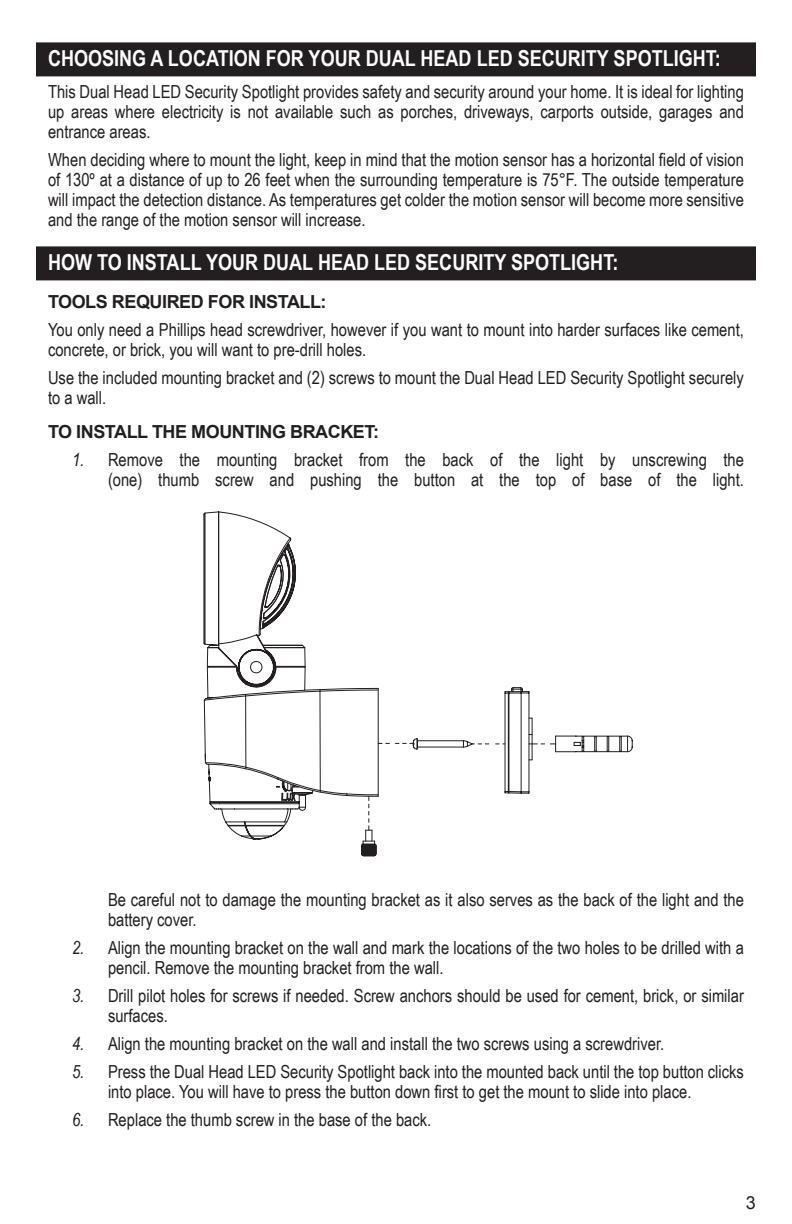
<style>
.page{position:relative;width:792px;height:1224px;background:#fff}
.page>*{position:absolute;margin:0;border:0;box-sizing:border-box;transform-origin:0 0}
.HEADING{font:700 22px "Arial Narrow";color:#fff}
.Paragraph{font:18px/20px "Arial Narrow";color:#231f20}
.Sub-Heading{font:700 18px "Arial";letter-spacing:-.025em;color:#231f20}
.t1{font:18px "Arial";color:#231f20}
.s1{font-style:italic}
</style>
<div class="page">
<div style="left:36px;top:42px;width:720px;height:34px;background:#231f20"></div>
<div style="left:36px;top:246px;width:720px;height:34px;background:#231f20"></div>
<svg style="left:204px;top:537px;width:429px;height:319px"></svg>
<svg style="left:208px;top:743px;width:348px;height:88px"></svg>
<p class="HEADING" style="left:48px;top:42px;width:674px">CHOOSING A LOCATION FOR YOUR DUAL HEAD LED SECURITY SPOTLIGHT:</p>
<p class="Paragraph" style="left:48px;top:81px;width:698px;text-align:justify">This Dual Head LED Security Spotlight provides safety and security around your home. It is ideal for lighting up areas where electricity is not available such as porches, driveways, carports outside, garages and entrance areas.</p>
<p class="Paragraph" style="left:48px;top:149px;width:698px;text-align:justify">When deciding where to mount the light, keep in mind that the motion sensor has a horizontal field of vision of 130º at a distance of up to 26 feet when the surrounding temperature is 75°F. The outside temperature will impact the detection distance. As temperatures get colder the motion sensor will become more sensitive and the range of the motion sensor will increase.</p>
<p class="HEADING" style="left:48px;top:246px;width:572px">HOW TO INSTALL YOUR DUAL HEAD LED SECURITY SPOTLIGHT:</p>
<p class="Sub-Heading" style="left:48px;top:290px;width:280px">TOOLS REQUIRED FOR INSTALL:</p>
<p class="Paragraph" style="left:48px;top:319px;width:697px">You only need a Phillips head screwdriver, however if you want to mount into harder surfaces like cement, concrete, or brick, you will want to pre-drill holes.</p>
<p class="Paragraph" style="left:48px;top:367px;width:697px">Use the included mounting bracket and (2) screws to mount the Dual Head LED Security Spotlight securely to a wall.</p>
<p class="Sub-Heading" style="left:48px;top:419px;width:333px">TO INSTALL THE MOUNTING BRACKET:</p>
<p class="Paragraph" style="left:72px;top:449px;width:674px;text-align:right"><span class="s1">1.</span> Remove the mounting bracket from the back of the light by unscrewing the (one) thumb screw and pushing the button at the top of base of the light.</p>
<p class="Paragraph" style="left:108px;top:889px;width:637px">Be careful not to damage the mounting bracket as it also serves as the back of the light and the battery cover.</p>
<p class="Paragraph" style="left:108px;top:937px;width:638px;text-indent:-36px"><span class="s1">2.</span> Align the mounting bracket on the wall and mark the locations of the two holes to be drilled with a pencil. Remove the mounting bracket from the wall.</p>
<p class="Paragraph" style="left:108px;top:985px;width:637px;text-indent:-36px"><span class="s1">3.</span> Drill pilot holes for screws if needed. Screw anchors should be used for cement, brick, or similar surfaces.</p>
<p class="Paragraph" style="left:72px;top:1033px;width:594px"><span class="s1">4.</span> Align the mounting bracket on the wall and install the two screws using a screwdriver.</p>
<p class="Paragraph" style="left:108px;top:1061px;width:638px;text-indent:-36px"><span class="s1">5.</span> Press the Dual Head LED Security Spotlight back into the mounted back until the top button clicks into place. You will have to press the button down first to get the mount to slide into place.</p>
<p class="Paragraph" style="left:72px;top:1109px;width:361px"><span class="s1">6.</span> Replace the thumb screw in the base of the back.</p>
<p class="t1" style="left:746px;top:1191px;width:12px">3</p>
</div>
